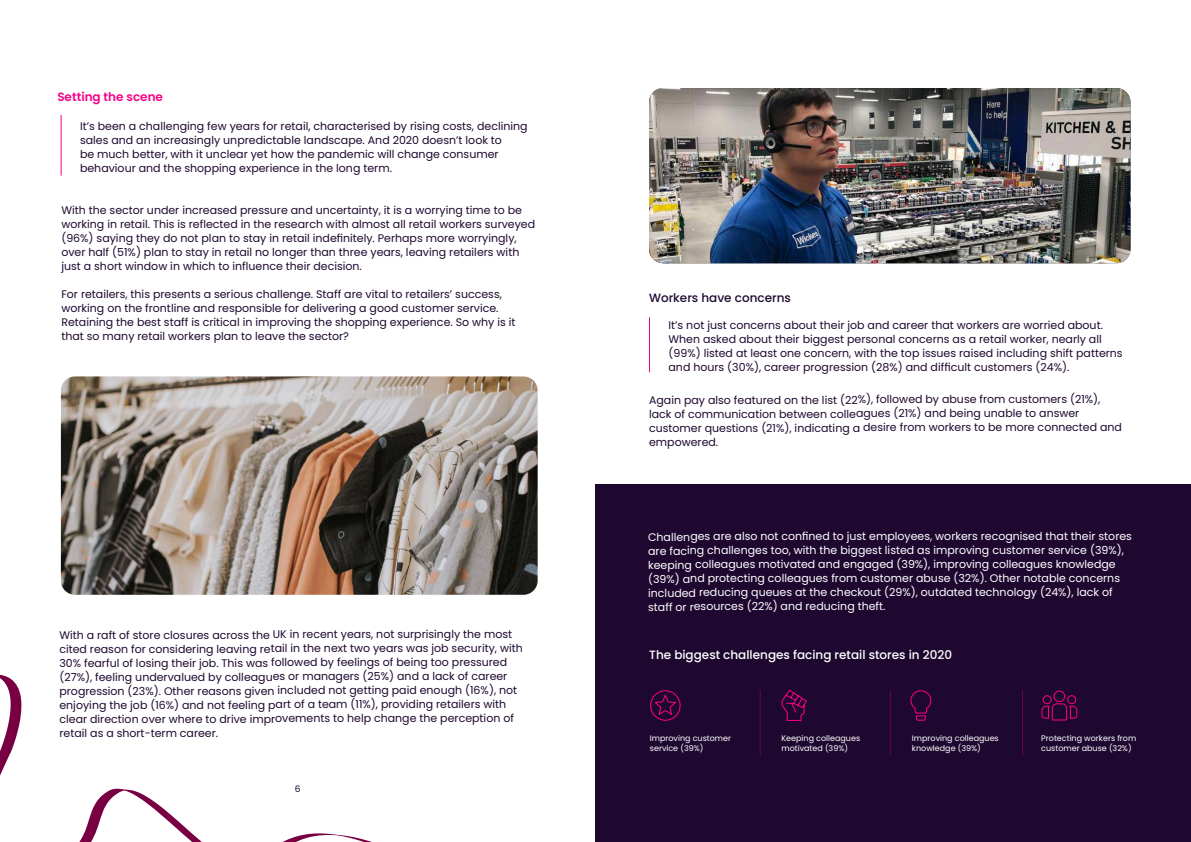
<style>
.page{position:relative;width:1191px;height:842px;background:#fff}
.page>*{position:absolute;margin:0;border:0;box-sizing:border-box;transform-origin:0 0}
.t1{font:500 12px "Poppins";color:#fff}
.t2{font:500 12px "Poppins";color:#1e0830}
.t3{font:600 12px "Poppins";color:#f50087}
.t4{font:11px/14px "Poppins";color:#1e0830}
.t5{font:11px/14px "Poppins";letter-spacing:-.005em;color:#fff}
.t6{font:9px "Poppins";color:#1e0830}
.t7{font:8px/9.6px "Poppins";color:#fff}
</style>
<div class="page">
<img style="left:61px;top:376px;width:476px;height:219px">
<hr style="left:649px;top:317px;width:1px;height:55px;background:#f50087">
<div style="left:595px;top:485px;width:596px;height:357px;background:#1e0830"></div>
<hr style="left:760px;top:690px;width:1px;height:65px;background:#f50087">
<hr style="left:890px;top:690px;width:1px;height:65px;background:#f50087">
<hr style="left:1022px;top:690px;width:1px;height:65px;background:#f50087">
<svg style="left:650px;top:690px;width:31px;height:31px"></svg>
<svg style="left:910px;top:690px;width:21px;height:31px"></svg>
<svg style="left:1041px;top:690px;width:36px;height:31px"></svg>
<svg style="left:781px;top:689px;width:26px;height:32px"></svg>
<img style="left:649px;top:88px;width:481px;height:175px">
<hr style="left:61px;top:115px;width:1px;height:61px;background:#f50087">
<svg style="left:0;top:674px;width:372px;height:168px"></svg>
<p class="t3" style="left:57px;top:89px;width:107px">Setting the scene</p>
<p class="t4" style="left:80px;top:119px;width:449px">It’s been a challenging few years for retail, characterised by rising costs, declining sales and an increasingly unpredictable landscape. And 2020 doesn’t look to<br>be much better, with it unclear yet how the pandemic will change consumer behaviour and the shopping experience in the long term.</p>
<p class="t4" style="left:61px;top:203px;width:475px">With the sector under increased pressure and uncertainty, it is a worrying time to be working in retail. This is reflected in the research with almost all retail workers surveyed (96%) saying they do not plan to stay in retail indefinitely. Perhaps more worryingly, over half (51%) plan to stay in retail no longer than three years, leaving retailers with just a short window in which to influence their decision.</p>
<p class="t4" style="left:61px;top:287px;width:455px">For retailers, this presents a serious challenge. Staff are vital to retailers’ success, working on the frontline and responsible for delivering a good customer service.<br>Retaining the best staff is critical in improving the shopping experience. So why is it that so many retail workers plan to leave the sector?</p>
<p class="t4" style="left:59px;top:628px;width:465px">With a raft of store closures across the UK in recent years, not surprisingly the most cited reason for considering leaving retail in the next two years was job security, with 30% fearful of losing their job. This was followed by feelings of being too pressured (27%), feeling undervalued by colleagues or managers (25%) and a lack of career progression (23%). Other reasons given included not getting paid enough (16%), not enjoying the job (16%) and not feeling part of a team (11%), providing retailers with clear direction over where to drive improvements to help change the perception of retail as a short-term career.</p>
<p class="t6" style="left:295px;top:783px;width:7px">6</p>
<p class="t2" style="left:649px;top:291px;width:143px">Workers have concerns</p>
<p class="t4" style="left:668px;top:318px;width:456px">It’s not just concerns about their job and career that workers are worried about.<br>When asked about their biggest personal concerns as a retail worker, nearly all (99%) listed at least one concern, with the top issues raised including shift patterns and hours (30%), career progression (28%) and difficult customers (24%).</p>
<p class="t4" style="left:649px;top:393px;width:474px">Again pay also featured on the list (22%), followed by abuse from customers (21%), lack of communication between colleagues (21%) and being unable to answer customer questions (21%), indicating a desire from workers to be more connected and empowered.</p>
<p class="t5" style="left:648px;top:529px;width:485px">Challenges are also not confined to just employees, workers recognised that their stores are facing challenges too, with the biggest listed as improving customer service (39%), keeping colleagues motivated and engaged (39%), improving colleagues knowledge (39%) and protecting colleagues from customer abuse (32%). Other notable concerns included reducing queues at the checkout (29%), outdated technology (24%), lack of staff or resources (22%) and reducing theft.</p>
<p class="t1" style="left:649px;top:648px;width:304px">The biggest challenges facing retail stores in 2020</p>
<p class="t7" style="left:650px;top:733px;width:83px">Improving customer service (39%)</p>
<p class="t7" style="left:781px;top:733px;width:80px">Keeping colleagues motivated (39%)</p>
<p class="t7" style="left:912px;top:733px;width:88px">Improving colleagues knowledge (39%)</p>
<p class="t7" style="left:1041px;top:733px;width:97px">Protecting workers from customer abuse (32%)</p>
</div>
